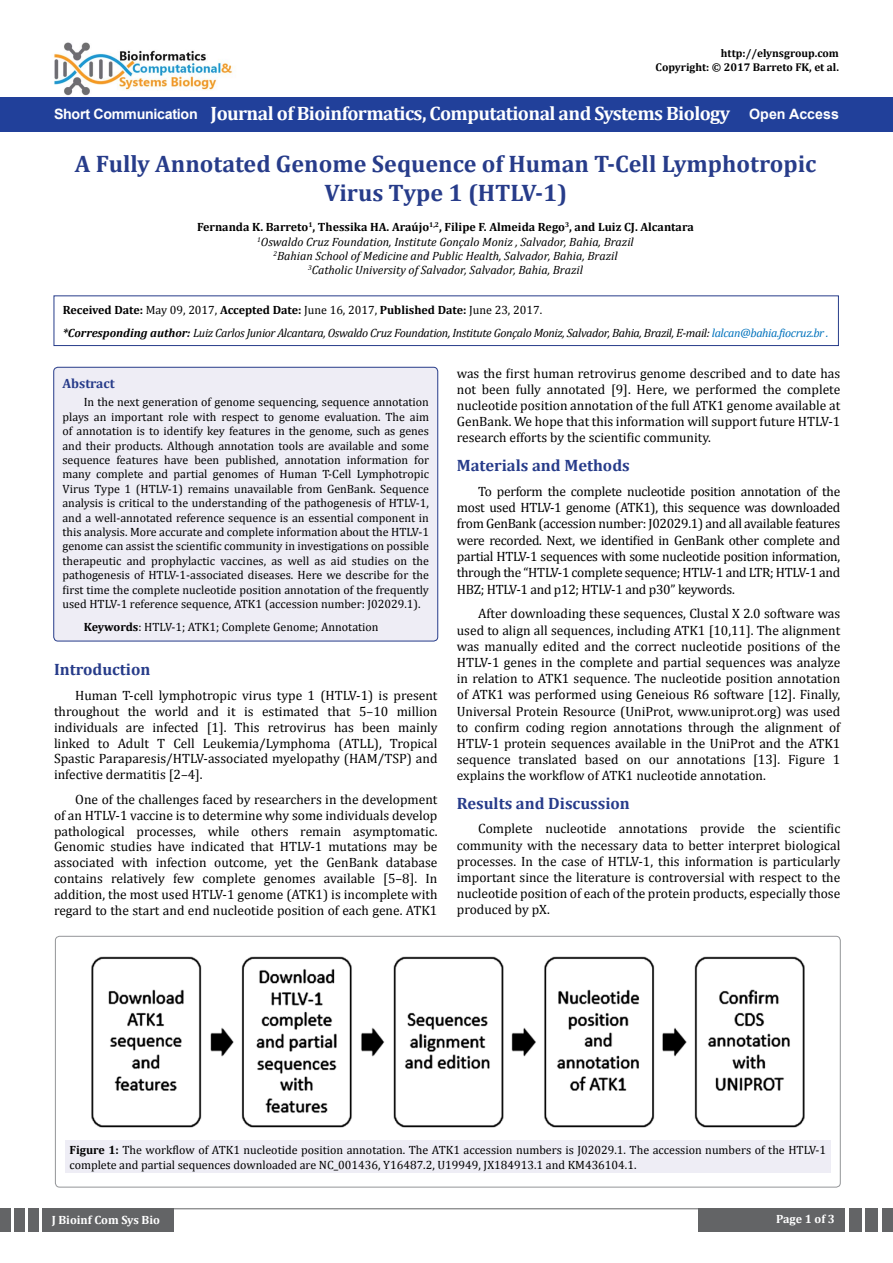
<style>
.page{position:relative;width:893px;height:1263px;background:#fff}
.page>*{position:absolute;margin:0;border:0;box-sizing:border-box;transform-origin:0 0}
.t1{font:700 24px/28.8px "Cambria";color:#273c8a;text-align:center}
.t2{font:700 19.5px "Cambria";letter-spacing:-.03em;color:#fff}
.t3{font:700 16.5px "Cambria";color:#273c8a}
.t4{font:700 14.25px "Arial";letter-spacing:-.02em;color:#fff}
.t5{font:700 14.25px "Arial";color:#fff}
.t6{font:13.5px/16.2px "Cambria";color:#000;text-align:justify}
.t7{font:700 13.5px "Cambria";color:#273c8a}
.t8{font:12px/14.4px "Cambria";color:#000;text-align:justify}
.t9{font:italic 12px/14.4px "Cambria";color:#000;text-align:center}
.t10{font:italic 12px/23px "Cambria";letter-spacing:-.03em;color:#000}
.t11{font:700 12px "Cambria";color:#fff}
.t12{font:700 11.25px/13.5px "Cambria";color:#000;text-align:right}
.s1{font-weight:700;font-style:normal}
.s2{font-style:normal}
.s3{font-weight:700}
.s4{color:#0072bc}
</style>
<div class="page">
<img style="left:54px;top:42px;width:182px;height:54px">
<div style="left:0;top:97px;width:893px;height:35px;background:#21409a"></div>
<div style="left:42px;top:1208px;width:11px;height:24px;background:#636466"></div>
<div style="left:28px;top:1208px;width:11px;height:24px;background:#636466"></div>
<div style="left:14px;top:1208px;width:11px;height:24px;background:#636466"></div>
<div style="left:0;top:1208px;width:11px;height:24px;background:#636466"></div>
<div style="left:47px;top:1208px;width:126px;height:24px;background:#636466"></div>
<div style="left:849px;top:1208px;width:12px;height:24px;background:#636466"></div>
<div style="left:865px;top:1208px;width:13px;height:24px;background:#636466"></div>
<div style="left:882px;top:1208px;width:11px;height:24px;background:#636466"></div>
<div style="left:699px;top:1208px;width:146px;height:24px;background:#636466"></div>
<hr style="left:45px;top:1208px;width:794px;height:1px;background:#636466">
<div style="left:54px;top:367px;width:384px;height:274px;background:#eeedf5;border-radius:4px"></div>
<div style="left:54px;top:367px;width:384px;height:274px;border:1px solid #273c8a;border-radius:4px"></div>
<svg style="left:54px;top:295px;width:785px;height:51px"></svg>
<div style="left:55px;top:936px;width:785px;height:251px;border:1px solid #939598;border-radius:4px"></div>
<img style="left:91px;top:956px;width:714px;height:172px">
<div style="left:65px;top:1140px;width:765px;height:33px;background:#eeedf5"></div>
<p class="t12" style="left:656px;top:46px;width:185px">http://elynsgroup.com<br>Copyright: © 2017 Barreto FK, et al.</p>
<h2 class="t2" style="left:211px;top:99px;width:521px">Journal of Bioinformatics, Computational and Systems Biology</h2>
<p class="t4" style="left:54px;top:104px;width:145px">Short Communication</p>
<p class="t5" style="left:749px;top:104px;width:91px">Open Access</p>
<h1 class="t1" style="left:75px;top:148px;width:743px">A Fully Annotated Genome Sequence of Human T-Cell Lymphotropic<br>Virus Type 1 (HTLV-1)</h1>
<p class="t9" style="left:197px;top:219px;width:498px"><span class="s1">Fernanda K. Barreto</span><sup>1</sup><span class="s1">, Thessika HA. Araújo</span><sup>1,2</sup><span class="s1">, Filipe F. Almeida Rego</span><sup>3</sup><span class="s1">, and Luiz CJ. Alcantara </span><sup>1</sup>Oswaldo Cruz Foundation, Institute Gonçalo Moniz , Salvador, Bahia, Brazil<br><sup>2</sup>Bahian School of Medicine and Public Health, Salvador, Bahia, Brazil<br><sup>3</sup>Catholic University of Salvador, Salvador, Bahia, Brazil</p>
<p class="t10" style="left:63px;top:298px;width:767px"><span class="s1">Received Date:</span> <span class="s2">May 09, 2017,</span> <span class="s1">Accepted Date:</span> <span class="s2">June 16, 2017,</span> <span class="s1">Published Date:</span> <span class="s2">June 23, 2017.<br></span><span class="s3">*Corresponding author:</span> Luiz Carlos Junior Alcantara, Oswaldo Cruz Foundation, Institute Gonçalo Moniz, Salvador, Bahia, Brazil, E-mail: <span class="s4">lalcan@bahia.fiocruz.br .</span></p>
<p class="t6" style="left:457px;top:365px;width:385px">was the first human retrovirus genome described and to date has not been fully annotated [9]. Here, we performed the complete nucleotide position annotation of the full ATK1 genome available at GenBank. We hope that this information will support future HTLV-1 research efforts by the scientific community.</p>
<p class="t3" style="left:457px;top:453px;width:174px">Materials and Methods</p>
<p class="t6" style="left:457px;top:483px;width:385px;text-indent:21px">To perform the complete nucleotide position annotation of the most used HTLV-1 genome (ATK1), this sequence was downloaded from GenBank (accession number: J02029.1) and all available features were recorded. Next, we identified in GenBank other complete and partial HTLV-1 sequences with some nucleotide position information, through the “HTLV-1 complete sequence; HTLV-1 and LTR; HTLV-1 and HBZ; HTLV-1 and p12; HTLV-1 and p30” keywords.</p>
<p class="t6" style="left:457px;top:605px;width:385px;text-indent:21px">After downloading these sequences, Clustal X 2.0 software was used to align all sequences, including ATK1 [10,11]. The alignment was manually edited and the correct nucleotide positions of the HTLV-1 genes in the complete and partial sequences was analyze in relation to ATK1 sequence. The nucleotide position annotation of ATK1 was performed using Geneious R6 software [12]. Finally, Universal Protein Resource (UniProt, www.uniprot.org) was used to confirm coding region annotations through the alignment of HTLV-1 protein sequences available in the UniProt and the ATK1 sequence translated based on our annotations [13]. Figure 1 explains the workflow of ATK1 nucleotide annotation.</p>
<p class="t3" style="left:457px;top:791px;width:175px">Results and Discussion</p>
<p class="t6" style="left:457px;top:821px;width:385px;text-indent:21px">Complete nucleotide annotations provide the scientific community with the necessary data to better interpret biological processes. In the case of HTLV-1, this information is particularly important since the literature is controversial with respect to the nucleotide position of each of the protein products, especially those produced by pX.</p>
<p class="t7" style="left:62px;top:373px;width:54px">Abstract</p>
<p class="t8" style="left:62px;top:395px;width:368px;text-indent:21px">In the next generation of genome sequencing, sequence annotation plays an important role with respect to genome evaluation. The aim of annotation is to identify key features in the genome, such as genes and their products. Although annotation tools are available and some sequence features have been published, annotation information for many complete and partial genomes of Human T-Cell Lymphotropic Virus Type 1 (HTLV-1) remains unavailable from GenBank. Sequence analysis is critical to the understanding of the pathogenesis of HTLV-1, and a well-annotated reference sequence is an essential component in this analysis. More accurate and complete information about the HTLV-1 genome can assist the scientific community in investigations on possible therapeutic and prophylactic vaccines, as well as aid studies on the pathogenesis of HTLV-1-associated diseases. Here we describe for the first time the complete nucleotide position annotation of the frequently used HTLV-1 reference sequence, ATK1 (accession number: J02029.1).</p>
<p class="t8" style="left:84px;top:619px;width:296px"><span class="s3">Keywords</span>: HTLV-1; ATK1; Complete Genome; Annotation</p>
<p class="t3" style="left:54px;top:658px;width:98px">Introduction</p>
<p class="t6" style="left:54px;top:687px;width:385px;text-indent:21px">Human T-cell lymphotropic virus type 1 (HTLV-1) is present throughout the world and it is estimated that 5–10 million individuals are infected [1]. This retrovirus has been mainly linked to Adult T Cell Leukemia/Lymphoma (ATLL), Tropical Spastic Paraparesis/HTLV-associated myelopathy (HAM/TSP) and infective dermatitis [2–4].</p>
<p class="t6" style="left:54px;top:791px;width:385px;text-indent:21px">One of the challenges faced by researchers in the development of an HTLV-1 vaccine is to determine why some individuals develop pathological processes, while others remain asymptomatic.<br>Genomic studies have indicated that HTLV-1 mutations may be associated with infection outcome, yet the GenBank database contains relatively few complete genomes available [5–8]. In addition, the most used HTLV-1 genome (ATK1) is incomplete with regard to the start and end nucleotide position of each gene. ATK1</p>
<p class="t8" style="left:69px;top:1143px;width:758px"><span class="s3">Figure 1:</span> The workflow of ATK1 nucleotide position annotation. The ATK1 accession numbers is J02029.1. The accession numbers of the HTLV-1 complete and partial sequences downloaded are NC_001436, Y16487.2, U19949, JX184913.1 and KM436104.1.</p>
<p class="t11" style="left:52px;top:1212px;width:110px">J Bioinf Com Sys Bio</p>
<p class="t11" style="left:776px;top:1211px;width:60px">Page 1 of 3</p>
</div>
